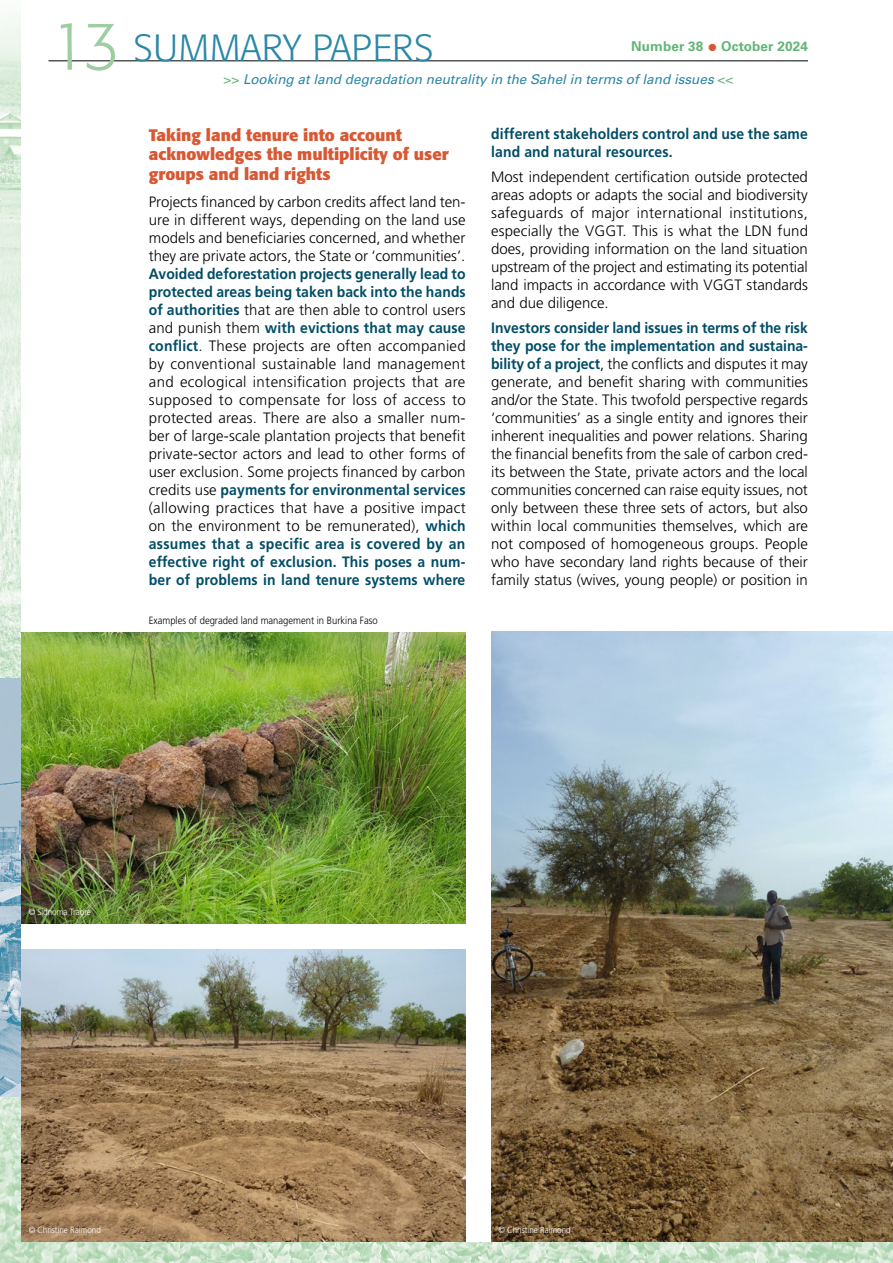
<style>
.page{position:relative;width:893px;height:1263px;background:#fff}
.page>*{position:absolute;margin:0;border:0;box-sizing:border-box;transform-origin:0 0}
.t1{font:300 67.5px "Formata";color:#9dcda1;scale:.93 1}
.t2{font:300 37.5px "Formata";color:#2b87a7}
.t3{font:700 16.5px/19.8px "Formata";color:#d85834}
.t4{font:300 15px/18px "Frutiger LT Std";color:#000;text-align:justify}
.t5{font:700 15px/18px "Frutiger LT Std";letter-spacing:.01em;color:#004d66;scale:.93 1}
.t6{font:italic 13.5px "Univers LT Std";color:#2b87a7}
.t7{font:700 13.5px "Univers LT Std";letter-spacing:.01em;color:#62b576}
.t8{font:300 10.5px "Frutiger LT Std";color:#000;scale:.9 1}
.t9{font:300 9px "Frutiger LT Std";color:#fff;scale:.9 1}
.s1{color:#d85834}
.s2{font-style:normal;color:#62b576}
.s3{font-weight:700;color:#004d66}
</style>
<div class="page">
<img style="left:0;top:15px;width:21px;height:1082px">
<img style="left:0;top:1097px;width:893px;height:166px">
<div style="left:21px;top:0;width:872px;height:1242px;background:#fff"></div>
<hr style="left:48px;top:61px;width:760px;height:1px;background:#000">
<img style="left:21px;top:632px;width:445px;height:292px">
<img style="left:491px;top:631px;width:402px;height:611px">
<img style="left:21px;top:949px;width:445px;height:293px">
<h1 class="t1" style="left:50px;top:6px;width:77px">13</h1>
<h2 class="t2" style="left:134px;top:26px;width:302px">SUMMARY PAPERS</h2>
<p class="t7" style="left:631px;top:39px;width:178px">Number 38 <span class="s1">●</span> October 2024</p>
<p class="t6" style="left:223px;top:71px;width:511px"><span class="s2">&gt;&gt;</span> Looking at land degradation neutrality in the Sahel in terms of land issues <span class="s2">&lt;&lt;</span></p>
<p class="t3" style="left:149px;top:125px;width:301px">Taking land tenure into account acknowledges the multiplicity of user groups and land rights</p>
<p class="t4" style="left:149px;top:193px;width:318px">Projects financed by carbon credits affect land ten&shy;ure in different ways, depending on the land use models and beneficiaries concerned, and whether they are private actors, the State or ‘communities’.</p>
<p class="t4" style="left:149px;top:265px;width:318px"><span class="s3">Avoided deforestation projects generally lead to protected areas being taken back into the hands of authorities</span> that are then able to control users and punish them <span class="s3">with evictions that may cause conflict</span>. These projects are often accompanied by conventional sustainable land management and ecological intensification projects that are supposed to compensate for loss of access to protected areas. There are also a smaller num&shy;ber of large-scale plantation projects that benefit private-sector actors and lead to other forms of user exclusion. Some projects financed by carbon credits use <span class="s3">payments for environmental services </span>(allowing practices that have a positive impact on the environment to be remunerated), <span class="s3">which assumes that a specific area is covered by an effective right of exclusion. This poses a num&shy;ber of problems in land tenure systems where</span></p>
<p class="t8" style="left:149px;top:614px;width:256px">Examples of degraded land management in Burkina Faso</p>
<p class="t5" style="left:491px;top:125px;width:342px">different stakeholders control and use the same land and natural resources.</p>
<p class="t4" style="left:491px;top:168px;width:318px">Most independent certification outside protected areas adopts or adapts the social and biodiversity safeguards of major international institutions, especially the VGGT. This is what the LDN fund does, providing information on the land situation upstream of the project and estimating its potential land impacts in accordance with VGGT standards and due diligence.</p>
<p class="t4" style="left:491px;top:319px;width:318px"><span class="s3">Investors consider land issues in terms of the risk they pose for the implementation and sustaina&shy;bility of a project</span>, the conflicts and disputes it may generate, and benefit sharing with communities and/or the State. This twofold perspective regards ‘communities’ as a single entity and ignores their inherent inequalities and power relations. Sharing the financial benefits from the sale of carbon cred&shy;its between the State, private actors and the local communities concerned can raise equity issues, not only between these three sets of actors, but also within local communities themselves, which are not composed of homogeneous groups. People who have secondary land rights because of their family status (wives, young people) or position in</p>
<p class="t9" style="left:29px;top:907px;width:71px">© Sidnoma Traoré</p>
<p class="t9" style="left:29px;top:1225px;width:82px">© Christine Raimond</p>
<p class="t9" style="left:499px;top:1225px;width:82px">© Christine Raimond</p>
</div>
